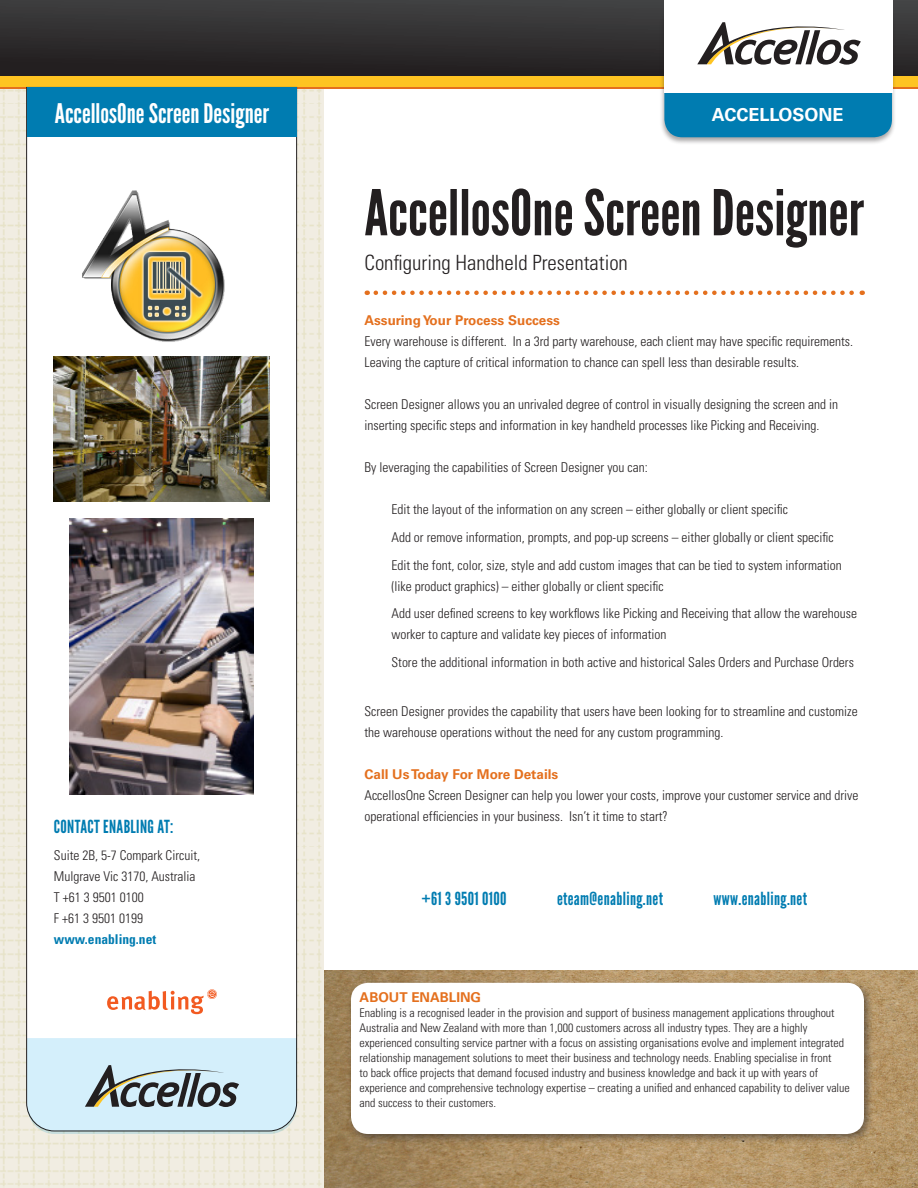
<style>
.page{position:relative;width:918px;height:1188px;background:#fff}
.page>*{position:absolute;margin:0;border:0;box-sizing:border-box;transform-origin:0 0}
.H1_-_XL_heading{font:63px "League Gothic";color:#231f20}
.White_side_tab_title{font:27px "League Gothic";color:#fff}
.H2_Under_Title{font:300 condensed 21px "Univers LT Std";color:#231f20}
.Blue_Heading_In_Side{font:18px "League Gothic";letter-spacing:.02em;color:#007cb1}
.Body_Text_In_Side_Ta{font:18px "League Gothic";letter-spacing:.02em;color:#007cb1}
.t1{font:700 18px "Univers LT Std";color:#fff}
.Body_Text{font:300 condensed 13.5px/21px "Univers LT Std";color:#231f20}
.H3_-_Main_Orange_Hea{font:700 13.5px "Univers LT Std";color:#e4701e}
.Body_Text-2{font:300 condensed 12px/15px "Univers LT Std";color:#231f20}
.s1{font-weight:700;color:#007cb1}
</style>
<div class="page">
<img style="left:0;top:89px;width:324px;height:1099px">
<svg style="left:0;top:0;width:918px;height:77px;background:#33302f"></svg>
<div style="left:0;top:77px;width:918px;height:11px;background:#fec422"></div>
<hr style="left:0;top:87px;width:918px;height:2px;background:#e4701e">
<div style="left:660px;top:3px;width:237px;height:142px;background:#231f20;opacity:.4"></div>
<div style="left:664px;top:4px;width:228px;height:133px;background:#007cb1;border-radius:18px"></div>
<div style="left:664px;top:0;width:229px;height:93px;background:#fff"></div>
<svg style="left:697px;top:22px;width:164px;height:43px"></svg>
<svg style="left:26px;top:87px;width:271px;height:1045px"></svg>
<div style="left:27px;top:87px;width:270px;height:50px;background:#007cb1"></div>
<img style="left:324px;top:971px;width:594px;height:217px">
<div style="left:346px;top:978px;width:529px;height:167px;background:#231f20;opacity:.52"></div>
<div style="left:351px;top:983px;width:513px;height:151px;background:#fff;border-radius:17px"></div>
<img style="left:54px;top:357px;width:216px;height:145px">
<img style="left:69px;top:518px;width:185px;height:277px">
<img style="left:80px;top:186px;width:146px;height:159px">
<svg style="left:107px;top:989px;width:110px;height:25px"></svg>
<svg style="left:376px;top:291px;width:487px;height:4px"></svg>
<svg style="left:27px;top:1038px;width:270px;height:96px;background:#c1d8e1"></svg>
<p class="White_side_tab_title" style="left:55px;top:98px;width:216px">AccellosOne Screen Designer</p>
<p class="Body_Text_In_Side_Ta" style="left:54px;top:816px;width:121px">CONTACT ENABLING AT:</p>
<p class="Body_Text" style="left:54px;top:845px;width:148px">Suite 2B, 5-7 Compark Circuit,<br>Mulgrave Vic 3170, Australia<br>T +61 3 9501 0100<br>F +61 3 9501 0199 <span class="s1">www.enabling.net</span></p>
<h3 class="t1" style="left:712px;top:104px;width:133px">ACCELLOSONE</h3>
<p class="H1_-_XL_heading" style="left:364px;top:177px;width:501px">AccellosOne Screen Designer</p>
<p class="H2_Under_Title" style="left:364px;top:250px;width:265px">Configuring Handheld Presentation</p>
<p class="H3_-_Main_Orange_Hea" style="left:364px;top:312px;width:197px">Assuring Your Process Success</p>
<p class="Body_Text" style="left:364px;top:331px;width:490px">Every warehouse is different. In a 3rd party warehouse, each client may have specific requirements.<br>Leaving the capture of critical information to chance can spell less than desirable results.</p>
<p class="Body_Text" style="left:364px;top:394px;width:475px">Screen Designer allows you an unrivaled degree of control in visually designing the screen and in inserting specific steps and information in key handheld processes like Picking and Receiving.</p>
<p class="Body_Text" style="left:364px;top:457px;width:285px">By leveraging the capabilities of Screen Designer you can:</p>
<p class="Body_Text" style="left:392px;top:499px;width:398px">Edit the layout of the information on any screen – either globally or client specific</p>
<p class="Body_Text" style="left:392px;top:527px;width:444px">Add or remove information, prompts, and pop-up screens – either globally or client specific</p>
<p class="Body_Text" style="left:392px;top:554px;width:452px">Edit the font, color, size, style and add custom images that can be tied to system information (like product graphics) – either globally or client specific</p>
<p class="Body_Text" style="left:392px;top:603px;width:467px">Add user defined screens to key workflows like Picking and Receiving that allow the warehouse worker to capture and validate key pieces of information</p>
<p class="Body_Text" style="left:392px;top:652px;width:464px">Store the additional information in both active and historical Sales Orders and Purchase Orders</p>
<p class="Body_Text" style="left:364px;top:701px;width:495px">Screen Designer provides the capability that users have been looking for to streamline and customize the warehouse operations without the need for any custom programming.</p>
<p class="H3_-_Main_Orange_Hea" style="left:364px;top:766px;width:195px">Call Us Today For More Details</p>
<p class="Body_Text" style="left:364px;top:785px;width:496px">AccellosOne Screen Designer can help you lower your costs, improve your customer service and drive operational efficiencies in your business. Isn’t it time to start?</p>
<p class="Blue_Heading_In_Side" style="left:421px;top:888px;width:87px">+61 3 9501 0100</p>
<p class="Blue_Heading_In_Side" style="left:557px;top:888px;width:108px">eteam@enabling.net</p>
<p class="Blue_Heading_In_Side" style="left:714px;top:888px;width:95px">www.enabling.net</p>
<p class="H3_-_Main_Orange_Hea" style="left:360px;top:990px;width:123px">ABOUT ENABLING</p>
<p class="Body_Text-2" style="left:360px;top:1006px;width:492px">Enabling is a recognised leader in the provision and support of business management applications throughout Australia and New Zealand with more than 1,000 customers across all industry types. They are a highly experienced consulting service partner with a focus on assisting organisations evolve and implement integrated relationship management solutions to meet their business and technology needs. Enabling specialise in front<br>to back office projects that demand focused industry and business knowledge and back it up with years of experience and comprehensive technology expertise – creating a unified and enhanced capability to deliver value and success to their customers.</p>
</div>
